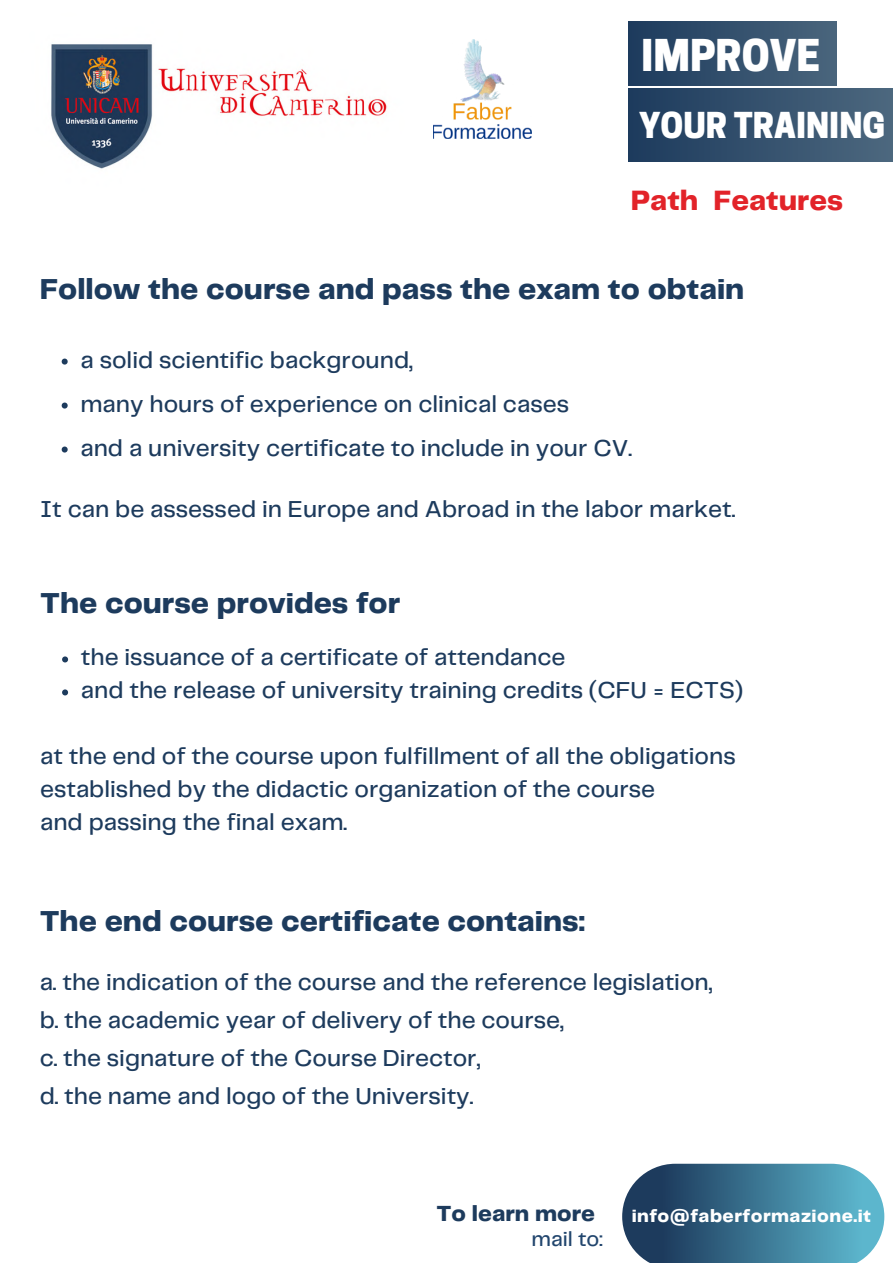
<style>
.page{position:relative;width:893px;height:1264px;background:#fff}
.page>*{position:absolute;margin:0;border:0;box-sizing:border-box;transform-origin:0 0}
.t1{font:800 41.1px "Cooper Hewitt";color:#fff}
.t2{font:800 33.45px "Cooper Hewitt";color:#fff}
.t3{font:800 30px "Telegraf";color:#1d3b5d}
.t4{font:800 29.1px "Telegraf";color:#e22329}
.t5{font:500 24px/33px "Telegraf";color:#1d3b5d}
.t6{font:800 22.65px "Telegraf";color:#1d3b5d}
.t7{font:500 21.15px "Telegraf";color:#21456d}
.t8{font:800 18.45px "Telegraf";letter-spacing:.025em;color:#fff}
</style>
<div class="page">
<img style="left:433px;top:40px;width:98px;height:99px">
<img style="left:51px;top:44px;width:336px;height:125px">
<svg style="left:62px;top:358px;width:6px;height:6px"></svg>
<svg style="left:62px;top:402px;width:6px;height:6px"></svg>
<svg style="left:62px;top:446px;width:6px;height:6px"></svg>
<svg style="left:62px;top:656px;width:6px;height:6px"></svg>
<svg style="left:62px;top:689px;width:6px;height:6px"></svg>
<svg style="left:622px;top:1163px;width:262px;height:99px;background:#497e99"></svg>
<div style="left:628px;top:21px;width:208px;height:64px;background:linear-gradient(to right,#1d3b5d,#4a657c)"></div>
<div style="left:628px;top:88px;width:264px;height:73px;background:linear-gradient(to right,#1d3b5d,#4c677e)"></div>
<h1 class="t1" style="left:641px;top:41px;width:181px">IMPROVE</h1>
<h2 class="t2" style="left:639px;top:113px;width:248px">YOUR TRAINING</h2>
<p class="t4" style="left:631px;top:187px;width:213px">Path Features</p>
<p class="t3" style="left:40px;top:276px;width:706px">Follow the course and pass the exam to obtain</p>
<p class="t5" style="left:80px;top:339px;width:553px;line-height:44px">a solid scientific background,<br>many hours of experience on clinical cases<br>and a university certificate to include in your CV.</p>
<p class="t5" style="left:40px;top:493px;width:696px">It can be assessed in Europe and Abroad in the labor market.</p>
<p class="t3" style="left:40px;top:590px;width:362px">The course provides for</p>
<p class="t5" style="left:81px;top:642px;width:664px">the issuance of a certificate of attendance<br>and the release of university training credits (CFU = ECTS)</p>
<p class="t5" style="left:40px;top:741px;width:697px">at the end of the course upon fulfillment of all the obligations established by the didactic organization of the course<br>and passing the final exam.</p>
<p class="t3" style="left:40px;top:908px;width:546px">The end course certificate contains:</p>
<p class="t5" style="left:40px;top:964px;width:674px;line-height:38px">a. the indication of the course and the reference legislation, b. the academic year of delivery of the course,<br>c. the signature of the Course Director,<br>d. the name and logo of the University.</p>
<p class="t6" style="left:436px;top:1203px;width:160px">To learn more</p>
<p class="t8" style="left:631px;top:1207px;width:241px">info@faberformazione.it</p>
<p class="t7" style="left:531px;top:1229px;width:73px">mail to:</p>
</div>
